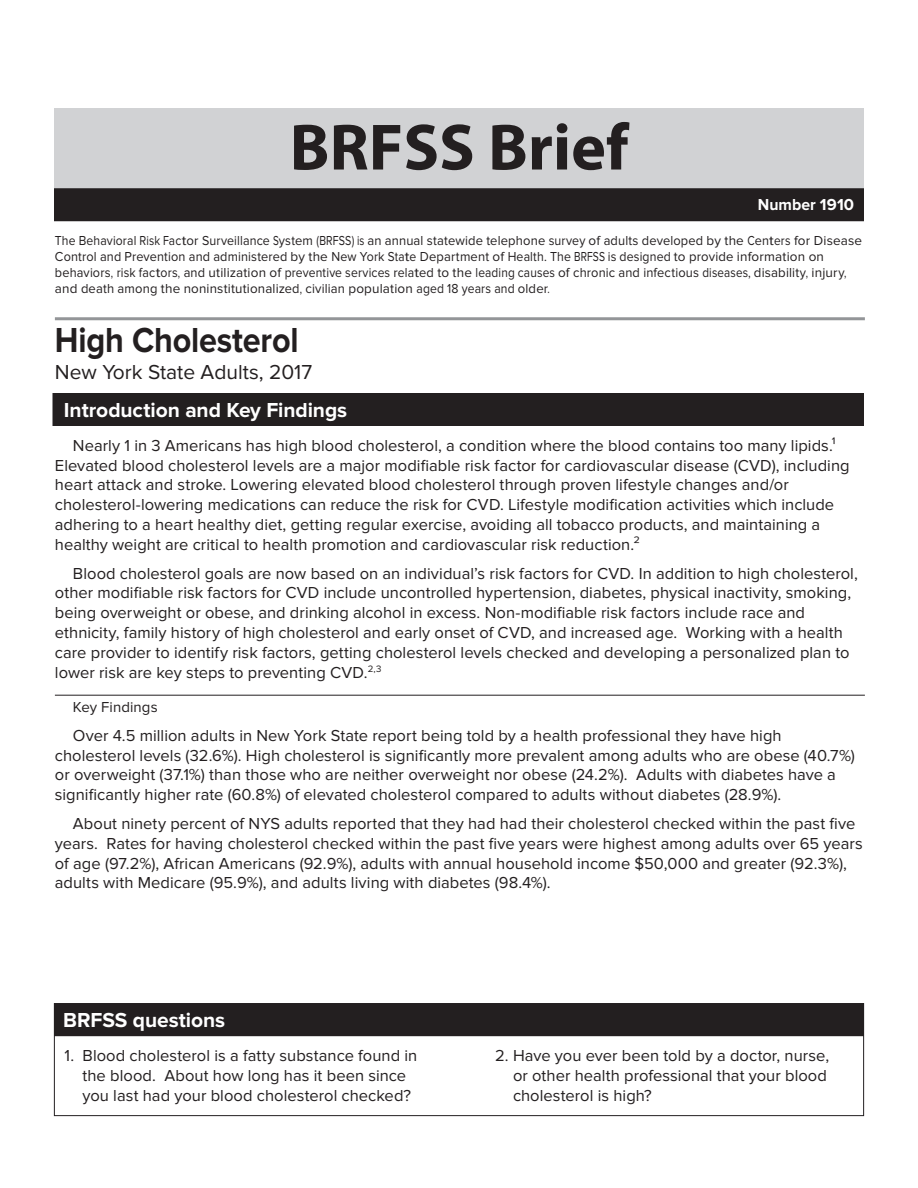
<style>
.page{position:relative;width:918px;height:1188px;background:#fff}
.page>*{position:absolute;margin:0;border:0;box-sizing:border-box;transform-origin:0 0}
.t1{font:700 66px "Myriad Pro";color:#231f20}
.head{font:700 36px "Proxima Nova";letter-spacing:-.005em;color:#231f20;scale:.9 1}
.subhead{font:700 21px "Proxima Nova";letter-spacing:-.005em;color:#fff}
.subhead-2{font:21px "Proxima Nova";color:#231f20}
.body_text{font:16.5px/19.8px "Proxima Nova";letter-spacing:.005em;color:#231f20}
.hanging_indent{font:16.5px/19.8px "Proxima Nova";letter-spacing:.005em;color:#231f20}
.body_text-2{font:700 16.5px "Proxima Nova";letter-spacing:.005em;color:#fff;scale:.96 1}
.body_text-3{font:15px "Proxima Nova";letter-spacing:.005em;color:#231f20}
.body_text-4{font:13.5px/16.2px "Proxima Nova";letter-spacing:.01em;color:#231f20;scale:.9 1}
</style>
<div class="page">
<div style="left:54px;top:108px;width:810px;height:81px;background:#d1d2d4"></div>
<div style="left:55px;top:189px;width:808px;height:31px;background:#231f20"></div>
<div style="left:54px;top:188px;width:810px;height:33px;border:2px solid #231f20"></div>
<div style="left:53px;top:394px;width:810px;height:31px;background:#231f20"></div>
<div style="left:52px;top:393px;width:812px;height:33px;border:2px solid #231f20"></div>
<div style="left:55px;top:1004px;width:808px;height:31px;background:#231f20"></div>
<div style="left:54px;top:1003px;width:810px;height:33px;border:2px solid #231f20"></div>
<div style="left:54px;top:1003px;width:810px;height:113px;border:1px solid #231f20"></div>
<hr style="left:55px;top:317px;width:810px;height:3px;background:#939598">
<hr style="left:55px;top:695px;width:810px;height:1px;background:#231f20">
<p class="t1" style="left:290px;top:110px;width:340px">BRFSS Brief</p>
<p class="body_text-2" style="left:758px;top:195px;width:102px">Number 1910</p>
<p class="body_text-4" style="left:55px;top:232px;width:898px">The Behavioral Risk Factor Surveillance System (BRFSS) is an annual statewide telephone survey of adults developed by the Centers for Disease Control and Prevention and administered by the New York State Department of Health. The BRFSS is designed to provide information on behaviors, risk factors, and utilization of preventive services related to the leading causes of chronic and infectious diseases, disability, injury, and death among the noninstitutionalized, civilian population aged 18 years and older.</p>
<p class="head" style="left:55px;top:319px;width:272px">High Cholesterol</p>
<p class="subhead-2" style="left:55px;top:360px;width:259px">New York State Adults, 2017</p>
<p class="subhead" style="left:64px;top:398px;width:285px">Introduction and Key Findings</p>
<p class="body_text" style="left:55px;top:436px;width:796px;text-indent:18px">Nearly 1 in 3 Americans has high blood cholesterol, a condition where the blood contains too many lipids.¹<br>Elevated blood cholesterol levels are a major modifiable risk factor for cardiovascular disease (CVD), including heart attack and stroke. Lowering elevated blood cholesterol through proven lifestyle changes and/or cholesterol-lowering medications can reduce the risk for CVD. Lifestyle modification activities which include adhering to a heart healthy diet, getting regular exercise, avoiding all tobacco products, and maintaining a healthy weight are critical to health promotion and cardiovascular risk reduction.²</p>
<p class="body_text" style="left:55px;top:563px;width:804px;text-indent:18px">Blood cholesterol goals are now based on an individual’s risk factors for CVD. In addition to high cholesterol, other modifiable risk factors for CVD include uncontrolled hypertension, diabetes, physical inactivity, smoking, being overweight or obese, and drinking alcohol in excess. Non-modifiable risk factors include race and ethnicity, family history of high cholesterol and early onset of CVD, and increased age. Working with a health care provider to identify risk factors, getting cholesterol levels checked and developing a personalized plan to lower risk are key steps to preventing CVD.<sup>2,3</sup></p>
<p class="body_text-3" style="left:73px;top:698px;width:86px">Key Findings</p>
<p class="body_text" style="left:55px;top:726px;width:802px;text-indent:18px">Over 4.5 million adults in New York State report being told by a health professional they have high cholesterol levels (32.6%). High cholesterol is significantly more prevalent among adults who are obese (40.7%) or overweight (37.1%) than those who are neither overweight nor obese (24.2%). Adults with diabetes have a significantly higher rate (60.8%) of elevated cholesterol compared to adults without diabetes (28.9%).</p>
<p class="body_text" style="left:55px;top:814px;width:810px;text-indent:18px">About ninety percent of NYS adults reported that they had had their cholesterol checked within the past five years. Rates for having cholesterol checked within the past five years were highest among adults over 65 years of age (97.2%), African Americans (92.9%), adults with annual household income $50,000 and greater (92.3%), adults with Medicare (95.9%), and adults living with diabetes (98.4%).</p>
<p class="subhead" style="left:63px;top:1008px;width:164px">BRFSS questions</p>
<p class="hanging_indent" style="left:82px;top:1046px;width:336px;text-indent:-18px">1. Blood cholesterol is a fatty substance found in the blood. About how long has it been since you last had your blood cholesterol checked?</p>
<p class="hanging_indent" style="left:513px;top:1046px;width:318px;text-indent:-18px">2. Have you ever been told by a doctor, nurse, or other health professional that your blood cholesterol is high?</p>
</div>
